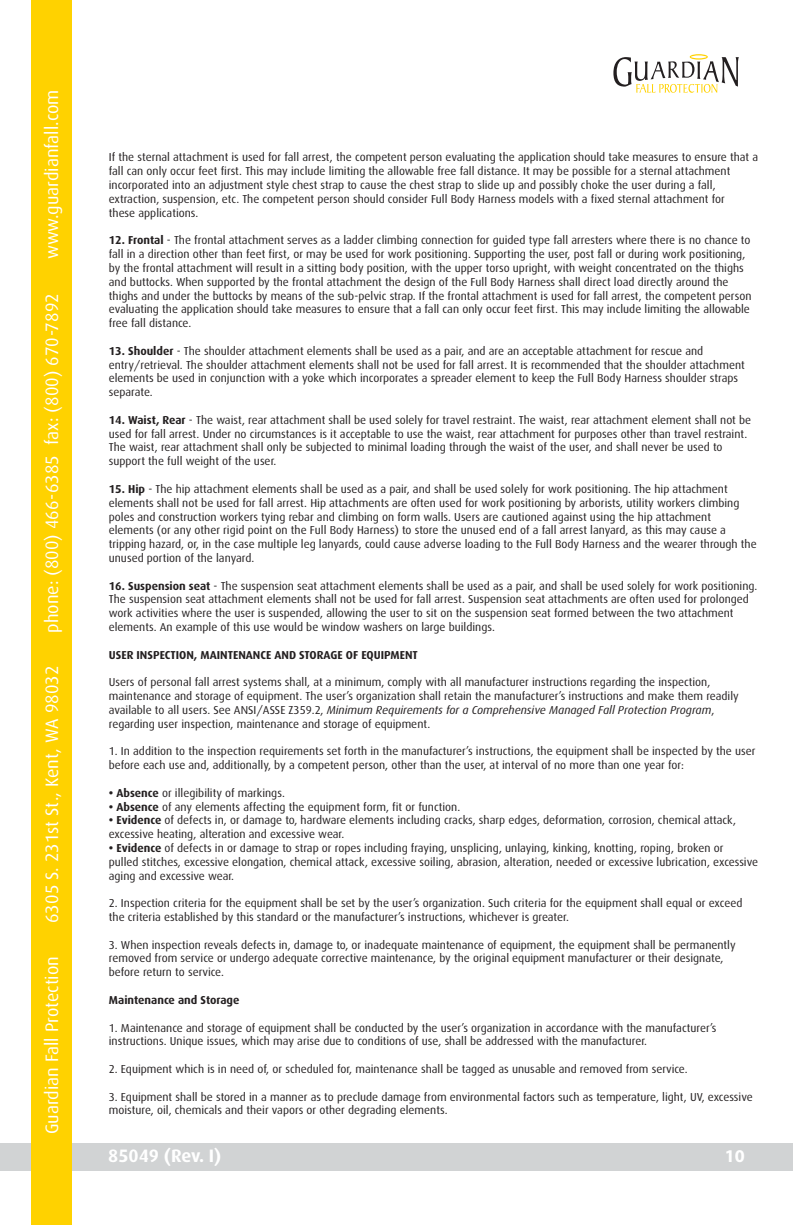
<style>
.page{position:relative;width:793px;height:1225px;background:#fff}
.page>*{position:absolute;margin:0;border:0;box-sizing:border-box;transform-origin:0 0}
.t1{font:18px "Dax";color:#fff}
.t2{font:700 18px "Dax";color:#fff}
.t3{font:700 18px "Myriad Pro";color:#fff}
.t4{font:11.6px/13.8px "Dax";color:#231f20}
.t5{font:700 11.6px "Dax";color:#231f20}
.s1{font-weight:700}
.s2{font-style:italic}
</style>
<div class="page">
<div style="left:0;top:1143px;width:792px;height:27px;background:#d1d3d4"></div>
<div style="left:32px;top:0;width:40px;height:1224px;background:#ffd200"></div>
<svg style="left:613px;top:54px;width:125px;height:39px"></svg>
<h1 class="t1" style="left:42px;top:259px;width:171px;rotate:-90deg">www.guardianfall.com</h1>
<h1 class="t1" style="left:42px;top:632px;width:341px;rotate:-90deg">phone: (800) 466-6385 fax: (800) 670-7892</h1>
<h1 class="t1" style="left:42px;top:922px;width:258px;rotate:-90deg">6305 S. 231st St., Kent, WA 98032</h1>
<h1 class="t1" style="left:42px;top:1134px;width:179px;rotate:-90deg">Guardian Fall Protection</h1>
<p class="t4" style="left:109px;top:151px;width:650px">If the sternal attachment is used for fall arrest, the competent person evaluating the application should take measures to ensure that a fall can only occur feet first. This may include limiting the allowable free fall distance. It may be possible for a sternal attachment incorporated into an adjustment style chest strap to cause the chest strap to slide up and possibly choke the user during a fall, extraction, suspension, etc. The competent person should consider Full Body Harness models with a fixed sternal attachment for<br>these applications.</p>
<p class="t4" style="left:109px;top:233px;width:643px"><span class="s1">12. Frontal</span> - The frontal attachment serves as a ladder climbing connection for guided type fall arresters where there is no chance to fall in a direction other than feet first, or may be used for work positioning. Supporting the user, post fall or during work positioning, by the frontal attachment will result in a sitting body position, with the upper torso upright, with weight concentrated on the thighs and buttocks. When supported by the frontal attachment the design of the Full Body Harness shall direct load directly around the thighs and under the buttocks by means of the sub-pelvic strap. If the frontal attachment is used for fall arrest, the competent person evaluating the application should take measures to ensure that a fall can only occur feet first. This may include limiting the allowable free fall distance.</p>
<p class="t4" style="left:109px;top:344px;width:637px"><span class="s1">13. Shoulder</span> - The shoulder attachment elements shall be used as a pair, and are an acceptable attachment for rescue and entry/retrieval. The shoulder attachment elements shall not be used for fall arrest. It is recommended that the shoulder attachment elements be used in conjunction with a yoke which incorporates a spreader element to keep the Full Body Harness shoulder straps separate.</p>
<p class="t4" style="left:109px;top:413px;width:643px"><span class="s1">14. Waist, Rear</span> - The waist, rear attachment shall be used solely for travel restraint. The waist, rear attachment element shall not be used for fall arrest. Under no circumstances is it acceptable to use the waist, rear attachment for purposes other than travel restraint.<br>The waist, rear attachment shall only be subjected to minimal loading through the waist of the user, and shall never be used to support the full weight of the user.</p>
<p class="t4" style="left:109px;top:482px;width:649px"><span class="s1">15. Hip</span> - The hip attachment elements shall be used as a pair, and shall be used solely for work positioning. The hip attachment elements shall not be used for fall arrest. Hip attachments are often used for work positioning by arborists, utility workers climbing poles and construction workers tying rebar and climbing on form walls. Users are cautioned against using the hip attachment elements (or any other rigid point on the Full Body Harness) to store the unused end of a fall arrest lanyard, as this may cause a tripping hazard, or, in the case multiple leg lanyards, could cause adverse loading to the Full Body Harness and the wearer through the unused portion of the lanyard.</p>
<p class="t4" style="left:109px;top:578px;width:649px"><span class="s1">16. Suspension seat</span> - The suspension seat attachment elements shall be used as a pair, and shall be used solely for work positioning.<br>The suspension seat attachment elements shall not be used for fall arrest. Suspension seat attachments are often used for prolonged work activities where the user is suspended, allowing the user to sit on the suspension seat formed between the two attachment elements. An example of this use would be window washers on large buildings.</p>
<p class="t5" style="left:109px;top:648px;width:310px">USER INSPECTION, MAINTENANCE AND STORAGE OF EQUIPMENT</p>
<p class="t4" style="left:109px;top:675px;width:631px">Users of personal fall arrest systems shall, at a minimum, comply with all manufacturer instructions regarding the inspection, maintenance and storage of equipment. The user’s organization shall retain the manufacturer’s instructions and make them readily available to all users. See ANSI/ASSE Z359.2, <span class="s2">Minimum Requirements for a Comprehensive Managed Fall Protection Program</span>, regarding user inspection, maintenance and storage of equipment.</p>
<p class="t4" style="left:109px;top:744px;width:647px">1. In addition to the inspection requirements set forth in the manufacturer’s instructions, the equipment shall be inspected by the user before each use and, additionally, by a competent person, other than the user, at interval of no more than one year for:</p>
<p class="t4" style="left:109px;top:785px;width:177px"><span class="s1">• Absence</span> or illegibility of markings.</p>
<p class="t4" style="left:109px;top:799px;width:353px"><span class="s1">• Absence</span> of any elements affecting the equipment form, fit or function.</p>
<p class="t4" style="left:109px;top:813px;width:628px"><span class="s1">• Evidence</span> of defects in, or damage to, hardware elements including cracks, sharp edges, deformation, corrosion, chemical attack, excessive heating, alteration and excessive wear.</p>
<p class="t4" style="left:109px;top:841px;width:650px"><span class="s1">• Evidence</span> of defects in or damage to strap or ropes including fraying, unsplicing, unlaying, kinking, knotting, roping, broken or<br>pulled stitches, excessive elongation, chemical attack, excessive soiling, abrasion, alteration, needed or excessive lubrication, excessive aging and excessive wear.</p>
<p class="t4" style="left:109px;top:896px;width:634px">2. Inspection criteria for the equipment shall be set by the user’s organization. Such criteria for the equipment shall equal or exceed the criteria established by this standard or the manufacturer’s instructions, whichever is greater.</p>
<p class="t4" style="left:109px;top:937px;width:628px">3. When inspection reveals defects in, damage to, or inadequate maintenance of equipment, the equipment shall be permanently removed from service or undergo adequate corrective maintenance, by the original equipment manufacturer or their designate, before return to service.</p>
<p class="t5" style="left:109px;top:993px;width:132px">Maintenance and Storage</p>
<p class="t4" style="left:109px;top:1020px;width:609px">1. Maintenance and storage of equipment shall be conducted by the user’s organization in accordance with the manufacturer’s instructions. Unique issues, which may arise due to conditions of use, shall be addressed with the manufacturer.</p>
<p class="t4" style="left:109px;top:1061px;width:580px">2. Equipment which is in need of, or scheduled for, maintenance shall be tagged as unusable and removed from service.</p>
<p class="t4" style="left:109px;top:1089px;width:645px">3. Equipment shall be stored in a manner as to preclude damage from environmental factors such as temperature, light, UV, excessive moisture, oil, chemicals and their vapors or other degrading elements.</p>
<h1 class="t2" style="left:108px;top:1145px;width:115px">85049 (Rev. I)</h1>
<h1 class="t3" style="left:724px;top:1144px;width:21px">10</h1>
</div>
